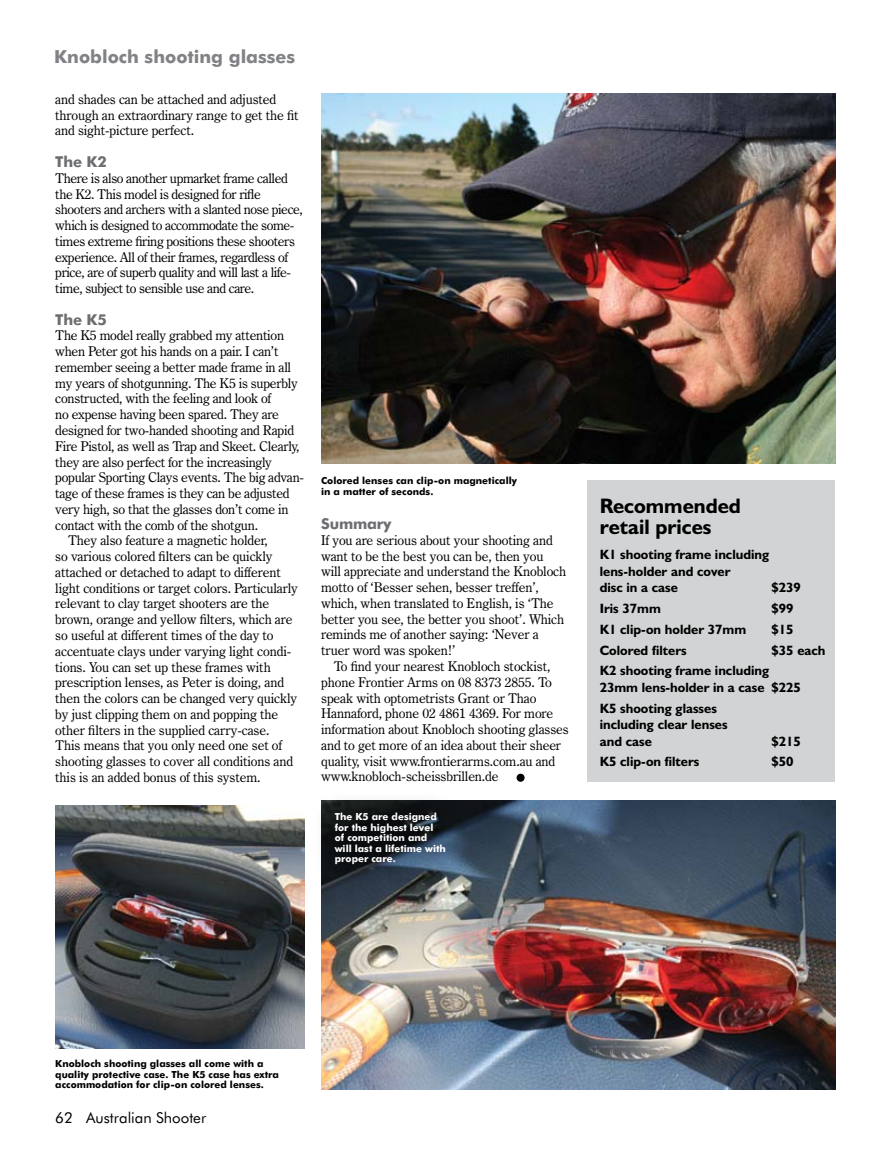
<style>
.page{position:relative;width:872px;height:1149px;background:#fff}
.page>*{position:absolute;margin:0;border:0;box-sizing:border-box;transform-origin:0 0}
.t1{font:60px "Century Oldstyle BT";color:#000}
.t2{font:700 21px/21px "Humanist 521 BT";color:#000}
.t3{font:700 18px "Futura BT";color:#808285}
.t4{font:15px "Futura BT";color:#000}
.t5{font:700 15px "Futura BT";letter-spacing:-.01em;color:#6d6e71}
.t6{font:13.5px/15.8px "Century Oldstyle BT";letter-spacing:-.01em;color:#000}
.t7{font:13.5px/15.8px "Century Oldstyle BT";letter-spacing:-.03em;color:#000}
.t8{font:700 13.5px/16.5px "Humanist 521 BT";color:#000}
.t9{font:700 9.75px/10.5px "Futura BT";color:#000}
.t10{font:700 9.75px/10.5px "Futura BT";color:#fff}
</style>
<div class="page">
<div style="left:588px;top:480px;width:247px;height:301px;background:#d1d3d4"></div>
<img style="left:321px;top:94px;width:515px;height:369px">
<img style="left:321px;top:800px;width:515px;height:289px">
<img style="left:55px;top:805px;width:249px;height:243px">
<div style="left:312px;top:790px;width:154px;height:96px;background:#000;opacity:.9"></div>
<h3 class="t3" style="left:54px;top:46px;width:243px">Knobloch shooting glasses</h3>
<p class="t6" style="left:55px;top:91px;width:245px">and shades can be attached and adjusted through an extraordinary range to get the fit and sight-picture perfect.</p>
<p class="t5" style="left:55px;top:152px;width:53px">The K2</p>
<p class="t7" style="left:55px;top:170px;width:249px">There is also another upmarket frame called the K2. This model is designed for rifle shooters and archers with a slanted nose piece, which is designed to accommodate the some&shy;times extreme firing positions these shooters experience. All of their frames, regardless of price, are of superb quality and will last a life&shy;time, subject to sensible use and care.</p>
<p class="t5" style="left:55px;top:310px;width:53px">The K5</p>
<p class="t6" style="left:55px;top:327px;width:230px">The K5 model really grabbed my attention</p>
<p class="t6" style="left:55px;top:343px;width:225px">when Peter got his hands on a pair. I can’t</p>
<p class="t6" style="left:55px;top:359px;width:237px">remember seeing a better made frame in all</p>
<p class="t6" style="left:55px;top:375px;width:244px">my years of shotgunning. The K5 is superbly</p>
<p class="t6" style="left:55px;top:390px;width:217px">constructed, with the feeling and look of</p>
<p class="t6" style="left:55px;top:406px;width:225px">no expense having been spared. They are</p>
<p class="t6" style="left:55px;top:422px;width:240px">designed for two-handed shooting and Rapid</p>
<p class="t6" style="left:55px;top:438px;width:246px">Fire Pistol, as well as Trap and Skeet. Clearly,</p>
<p class="t6" style="left:55px;top:453px;width:218px">they are also perfect for the increasingly</p>
<p class="t6" style="left:55px;top:469px;width:250px">popular Sporting Clays events. The big advan-</p>
<p class="t6" style="left:55px;top:485px;width:236px">tage of these frames is they can be adjusted</p>
<p class="t6" style="left:55px;top:501px;width:235px">very high, so that the glasses don’t come in</p>
<p class="t6" style="left:55px;top:516px;width:204px">contact with the comb of the shotgun.</p>
<p class="t6" style="left:68px;top:532px;width:201px">They also feature a magnetic holder,</p>
<p class="t6" style="left:55px;top:548px;width:219px">so various colored filters can be quickly</p>
<p class="t6" style="left:55px;top:564px;width:227px">attached or detached to adapt to different</p>
<p class="t6" style="left:55px;top:579px;width:244px">light conditions or target colors. Particularly</p>
<p class="t6" style="left:55px;top:595px;width:215px">relevant to clay target shooters are the</p>
<p class="t6" style="left:55px;top:611px;width:239px">brown, orange and yellow filters, which are</p>
<p class="t6" style="left:55px;top:627px;width:220px">so useful at different times of the day to</p>
<p class="t6" style="left:55px;top:642px;width:237px">accentuate clays under varying light condi-</p>
<p class="t6" style="left:55px;top:658px;width:217px">tions. You can set up these frames with</p>
<p class="t6" style="left:55px;top:674px;width:230px">prescription lenses, as Peter is doing, and</p>
<p class="t6" style="left:55px;top:690px;width:243px">then the colors can be changed very quickly</p>
<p class="t6" style="left:55px;top:705px;width:224px">by just clipping them on and popping the</p>
<p class="t6" style="left:55px;top:721px;width:216px">other filters in the supplied carry-case.</p>
<p class="t6" style="left:55px;top:737px;width:228px">This means that you only need one set of</p>
<p class="t6" style="left:55px;top:753px;width:239px">shooting glasses to cover all conditions and</p>
<p class="t6" style="left:55px;top:768px;width:207px">this is an added bonus of this system.</p>
<p class="t9" style="left:321px;top:475px;width:197px">Colored lenses can clip-on magnetically in a matter of seconds.</p>
<p class="t5" style="left:321px;top:514px;width:72px">Summary</p>
<p class="t6" style="left:321px;top:532px;width:247px">If you are serious about your shooting and want to be the best you can be, then you will appreciate and understand the Knobloch motto of ‘Besser sehen, besser treffen’, which, when translated to English, is ‘The better you see, the better you shoot’. Which reminds me of another saying: ‘Never a truer word was spoken!’</p>
<p class="t6" style="left:321px;top:658px;width:249px;text-indent:13px">To find your nearest Knobloch stockist, phone Frontier Arms on 08 8373 2855. To speak with optometrists Grant or Thao Hannaford, phone 02 4861 4369. For more information about Knobloch shooting glasses and to get more of an idea about their sheer quality, visit www.frontierarms.com.au and www.knobloch-scheissbrillen.de</p>
<h1 class="t1" style="left:513px;top:723px;width:17px">.</h1>
<p class="t10" style="left:335px;top:811px;width:113px">The K5 are designed for the highest level<br>of competition and will last a lifetime with proper care.</p>
<h2 class="t2" style="left:600px;top:495px;width:143px">Recommended retail prices</h2>
<p class="t8" style="left:600px;top:546px;width:171px">K1 shooting frame including lens-holder and cover<br>disc in a case</p>
<p class="t8" style="left:771px;top:579px;width:31px">$239</p>
<p class="t8" style="left:600px;top:599px;width:63px">Iris 37mm</p>
<p class="t8" style="left:771px;top:599px;width:24px">$99</p>
<p class="t8" style="left:600px;top:620px;width:148px">K1 clip-on holder 37mm</p>
<p class="t8" style="left:771px;top:620px;width:24px">$15</p>
<p class="t8" style="left:600px;top:641px;width:88px">Colored filters</p>
<p class="t8" style="left:771px;top:641px;width:55px">$35 each</p>
<p class="t8" style="left:600px;top:662px;width:203px">K2 shooting frame including<br>23mm lens-holder in a case $225</p>
<p class="t8" style="left:600px;top:699px;width:129px">K5 shooting glasses including clear lenses and case</p>
<p class="t8" style="left:771px;top:732px;width:31px">$215</p>
<p class="t8" style="left:600px;top:753px;width:101px">K5 clip-on filters</p>
<p class="t8" style="left:771px;top:753px;width:24px">$50</p>
<p class="t9" style="left:55px;top:1058px;width:225px">Knobloch shooting glasses all come with a quality protective case. The K5 case has extra accommodation for clip-on colored lenses.</p>
<p class="t4" style="left:55px;top:1108px;width:152px">62 Australian Shooter</p>
</div>
